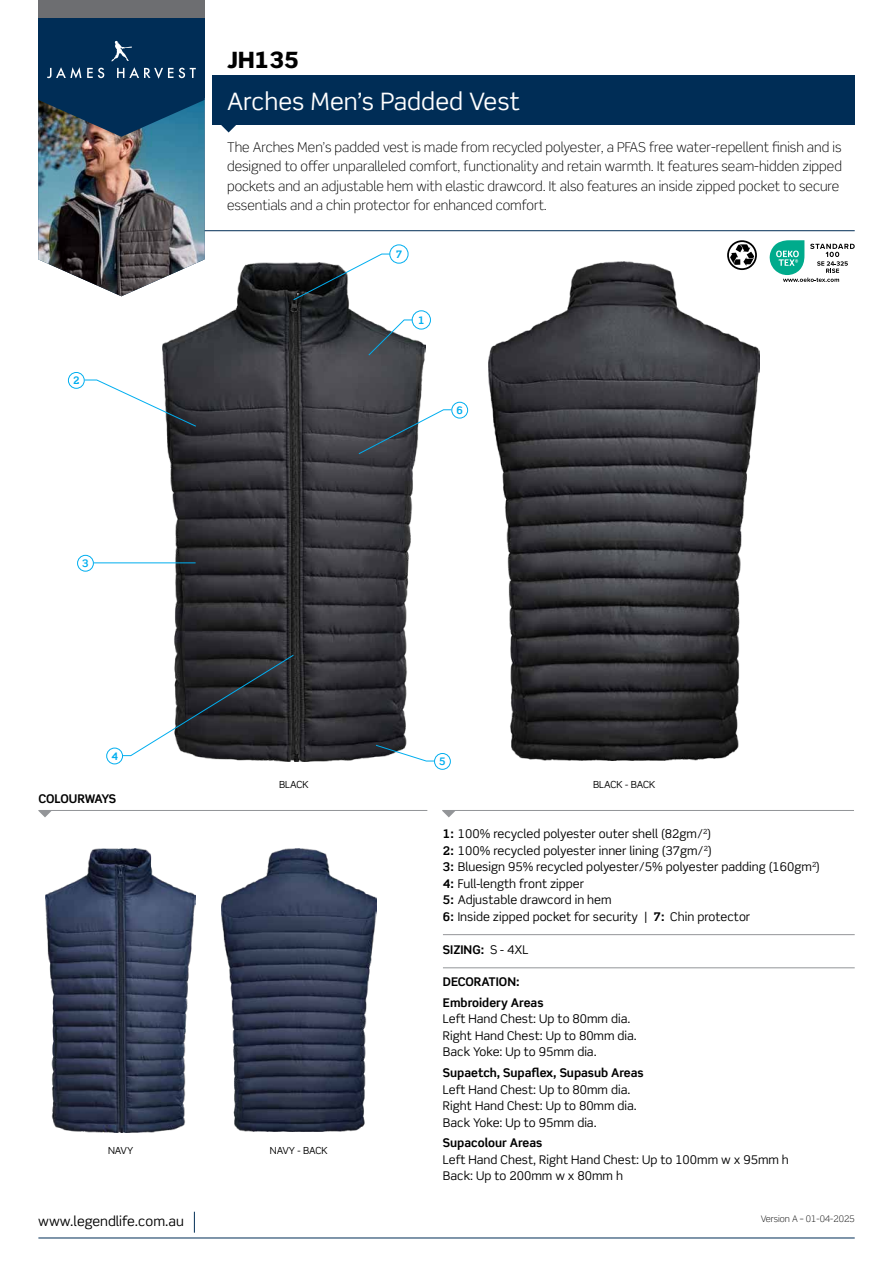
<style>
.page{position:relative;width:893px;height:1263px;background:#fff}
.page>*{position:absolute;margin:0;border:0;box-sizing:border-box;transform-origin:0 0}
.t1{font:24px "Scene Std";color:#fff}
.t2{font:900 22.5px "Scene Std";color:#000}
.t3{font:300 13.5px/19.5px "Scene Std";color:#000}
.t4{font:13.5px "Scene Std";color:#000}
.t5{font:12px/16.5px "Scene Std";color:#000}
.t6{font:700 12px/20.7px "Scene Std";color:#000}
.t7{font:700 12px "Scene Std";letter-spacing:-.02em;color:#000}
.t8{font:700 10.35px "Scene Std";color:#00aeef}
.t9{font:9.75px "Scene Std";color:#000}
.t10{font:300 9px "Scene Std";color:#000}
.s1{font-weight:700}
.s2{font-weight:400}
</style>
<div class="page">
<hr style="left:38px;top:230px;width:817px;height:1px;background:#002d56">
<div style="left:38px;top:0;width:167px;height:98px;background:#002d56"></div>
<div style="left:38px;top:0;width:167px;height:17px;background:#6d6e71"></div>
<img style="left:38px;top:41px;width:167px;height:255px">
<img style="left:489px;top:261px;width:271px;height:500px">
<img style="left:222px;top:848px;width:154px;height:284px">
<img style="left:162px;top:263px;width:263px;height:499px">
<img style="left:46px;top:849px;width:149px;height:284px">
<hr style="left:38px;top:1237px;width:817px;height:1px;background:#002d56">
<svg style="left:194px;top:1212px;width:1px;height:21px"></svg>
<div style="left:106px;top:748px;width:17px;height:16px;border:1px solid #00aeef;border-radius:50%"></div>
<svg style="left:122px;top:654px;width:172px;height:102px"></svg>
<div style="left:434px;top:753px;width:17px;height:17px;border:1px solid #00aeef;border-radius:50%"></div>
<svg style="left:375px;top:744px;width:60px;height:18px"></svg>
<div style="left:451px;top:402px;width:17px;height:16px;border:1px solid #00aeef;border-radius:50%"></div>
<svg style="left:358px;top:409px;width:94px;height:46px"></svg>
<svg style="left:368px;top:319px;width:45px;height:37px"></svg>
<div style="left:412px;top:310px;width:19px;height:19px;border:1px solid #00aeef;border-radius:50%"></div>
<svg style="left:293px;top:253px;width:98px;height:48px"></svg>
<div style="left:389px;top:244px;width:19px;height:20px;border:1px solid #00aeef;border-radius:50%"></div>
<div style="left:68px;top:372px;width:17px;height:17px;border:1px solid #00aeef;border-radius:50%"></div>
<svg style="left:84px;top:379px;width:113px;height:48px"></svg>
<div style="left:77px;top:555px;width:17px;height:16px;border:1px solid #00aeef;border-radius:50%"></div>
<hr style="left:94px;top:562px;width:102px;height:1px;background:#00aeef">
<div style="left:213px;top:75px;width:642px;height:50px;background:#002d56"></div>
<svg style="left:221px;top:125px;width:15px;height:7px"></svg>
<svg style="left:769px;top:240px;width:86px;height:42px"></svg>
<svg style="left:727px;top:240px;width:30px;height:30px"></svg>
<hr style="left:38px;top:810px;width:389px;height:1px;background:#939598">
<hr style="left:442px;top:810px;width:412px;height:1px;background:#939598">
<svg style="left:38px;top:811px;width:14px;height:6px"></svg>
<svg style="left:442px;top:811px;width:13px;height:6px"></svg>
<hr style="left:443px;top:967px;width:412px;height:1px;background:#939598">
<hr style="left:443px;top:934px;width:412px;height:1px;background:#939598">
<h2 class="t2" style="left:227px;top:45px;width:74px">JH135</h2>
<h1 class="t1" style="left:227px;top:86px;width:294px">Arches Men’s Padded Vest</h1>
<p class="t3" style="left:227px;top:137px;width:616px">The Arches Men’s padded vest is made from recycled polyester, a PFAS free water-repellent finish and is designed to offer unparalleled comfort, functionality and retain warmth. It features seam-hidden zipped pockets and an adjustable hem with elastic drawcord. It also features an inside zipped pocket to secure essentials and a chin protector for enhanced comfort.</p>
<p class="t8" style="left:73px;top:374px;width:8px">2</p>
<p class="t8" style="left:82px;top:557px;width:8px">3</p>
<p class="t8" style="left:111px;top:749px;width:8px">4</p>
<p class="t7" style="left:38px;top:791px;width:79px">COLOURWAYS</p>
<p class="t8" style="left:396px;top:248px;width:8px">7</p>
<p class="t8" style="left:418px;top:314px;width:8px">1</p>
<p class="t8" style="left:456px;top:404px;width:8px">6</p>
<p class="t8" style="left:439px;top:755px;width:8px">5</p>
<p class="t9" style="left:279px;top:778px;width:31px">BLACK</p>
<p class="t9" style="left:593px;top:778px;width:64px">BLACK - BACK</p>
<p class="t5" style="left:443px;top:826px;width:378px"><span class="s1">1:</span> 100% recycled polyester outer shell (82gm/<sup>2</sup>)<br><span class="s1">2:</span> 100% recycled polyester inner lining (37gm/<sup>2</sup>)<br><span class="s1">3:</span> Bluesign 95% recycled polyester/5% polyester padding (160gm<sup>2</sup>)<br><span class="s1">4:</span> Full-length front zipper<br><span class="s1">5:</span> Adjustable drawcord in hem<br><span class="s1">6:</span> Inside zipped pocket for security | <span class="s1">7:</span> Chin protector</p>
<p class="t6" style="left:443px;top:939px;width:87px">SIZING: <span class="s2">S - 4XL</span></p>
<p class="t9" style="left:108px;top:1144px;width:27px">NAVY</p>
<p class="t9" style="left:270px;top:1144px;width:59px">NAVY - BACK</p>
<p class="t4" style="left:38px;top:1213px;width:147px">www.legendlife.com.au</p>
<p class="t6" style="left:443px;top:971px;width:102px">DECORATION:<br>Embroidery Areas</p>
<p class="t5" style="left:443px;top:1011px;width:195px">Left Hand Chest: Up to 80mm dia.<br>Right Hand Chest: Up to 80mm dia.<br>Back Yoke: Up to 95mm dia.</p>
<p class="t6" style="left:443px;top:1062px;width:202px">Supaetch, Supaflex, Supasub Areas</p>
<p class="t5" style="left:443px;top:1081px;width:195px">Left Hand Chest: Up to 80mm dia.<br>Right Hand Chest: Up to 80mm dia.<br>Back Yoke: Up to 95mm dia.</p>
<p class="t6" style="left:443px;top:1132px;width:101px">Supacolour Areas</p>
<p class="t5" style="left:443px;top:1151px;width:347px">Left Hand Chest, Right Hand Chest: Up to 100mm w x 95mm h<br>Back: Up to 200mm w x 80mm h</p>
<p class="t10" style="left:761px;top:1213px;width:96px">Version A – 01-04-2025</p>
</div>
